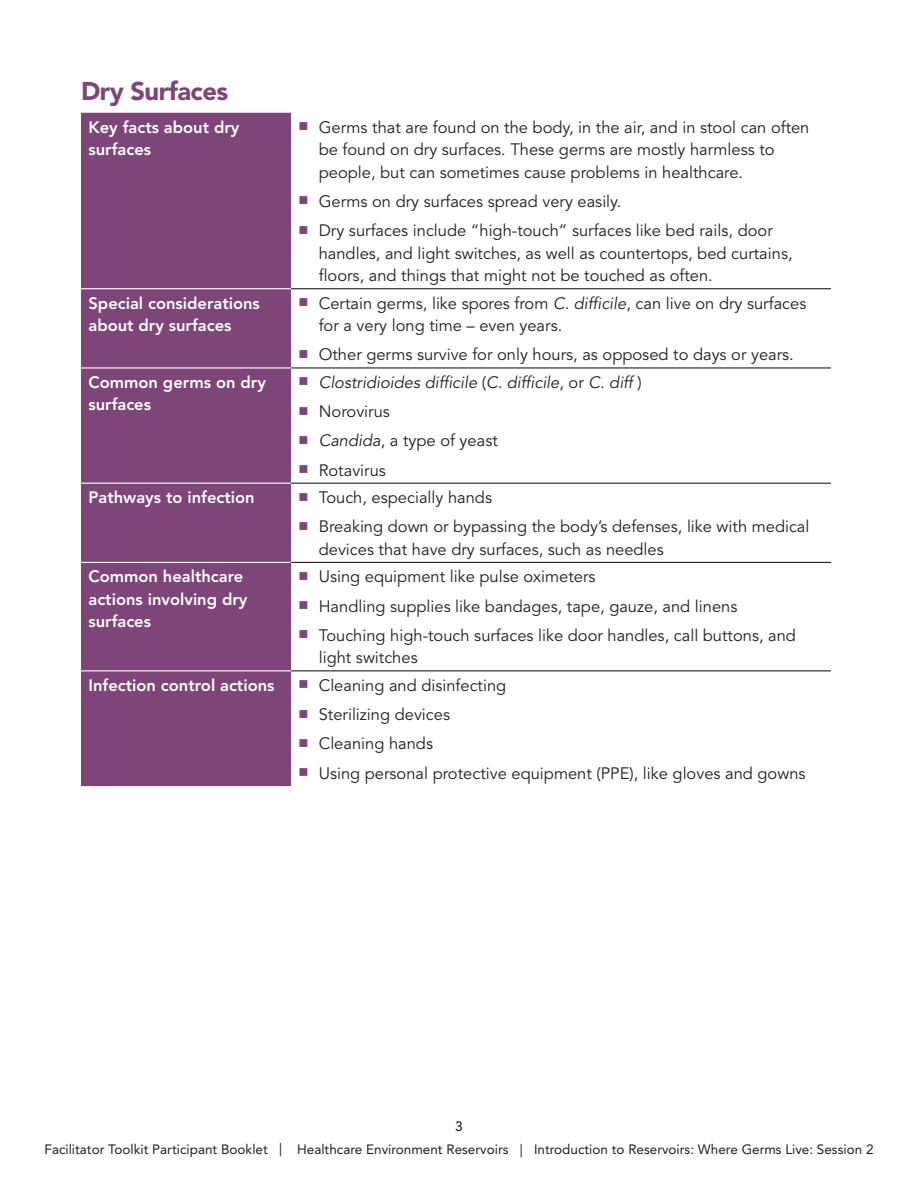
<style>
.page{position:relative;width:918px;height:1188px;background:#fff}
.page>*{position:absolute;margin:0;border:0;box-sizing:border-box;transform-origin:0 0}
.t1{font:900 25.5px "Avenir LT Std";letter-spacing:-.02em;color:#7d4578}
.t2{font:16.5px/22.5px "Avenir LT Std";color:#231f20}
.t3{font:800 16.5px/22.5px "Avenir LT Std";color:#fff}
.t4{font:italic 16.5px "Avenir LT Std";color:#231f20}
.t5{font:13.5px "Avenir LT Std";color:#231f20}
.t6{font:500 13.5px "Avenir LT Std";color:#231f20}
.s1{font-style:italic}
.s2{font-style:normal}
</style>
<div class="page">
<div style="left:81px;top:113px;width:210px;height:673px;background:#7d4578"></div>
<hr style="left:291px;top:288px;width:540px;height:1px;background:#231f20">
<hr style="left:291px;top:367px;width:540px;height:2px;background:#231f20">
<hr style="left:291px;top:483px;width:540px;height:1px;background:#231f20">
<hr style="left:291px;top:562px;width:540px;height:1px;background:#231f20">
<hr style="left:291px;top:670px;width:540px;height:1px;background:#231f20">
<hr style="left:81px;top:288px;width:210px;height:1px;background:#fff">
<hr style="left:81px;top:367px;width:210px;height:2px;background:#fff">
<hr style="left:81px;top:483px;width:210px;height:1px;background:#fff">
<hr style="left:81px;top:562px;width:210px;height:1px;background:#fff">
<hr style="left:81px;top:670px;width:210px;height:1px;background:#fff">
<h2 class="t1" style="left:81px;top:76px;width:149px">Dry Surfaces</h2>
<p class="t3" style="left:88px;top:116px;width:152px">Key facts about dry surfaces</p>
<p class="t2" style="left:319px;top:116px;width:492px">Germs that are found on the body, in the air, and in stool can often be found on dry surfaces. These germs are mostly harmless to people, but can sometimes cause problems in healthcare.</p>
<p class="t2" style="left:319px;top:191px;width:304px">Germs on dry surfaces spread very easily.</p>
<p class="t2" style="left:319px;top:220px;width:475px">Dry surfaces include “high-touch” surfaces like bed rails, door handles, and light switches, as well as countertops, bed curtains, floors, and things that might not be touched as often.</p>
<p class="t3" style="left:88px;top:292px;width:173px">Special considerations about dry surfaces</p>
<p class="t2" style="left:319px;top:292px;width:489px">Certain germs, like spores from <span class="s1">C. difficile</span>, can live on dry surfaces for a very long time – even years.</p>
<p class="t2" style="left:319px;top:344px;width:477px">Other germs survive for only hours, as opposed to days or years.</p>
<p class="t3" style="left:88px;top:371px;width:179px">Common germs on dry surfaces</p>
<p class="t4" style="left:319px;top:373px;width:324px">Clostridioides difficile <span class="s2">(</span>C. difficile<span class="s2">, or</span> C. diff <span class="s2">)</span></p>
<p class="t2" style="left:319px;top:401px;width:73px">Norovirus</p>
<p class="t2" style="left:319px;top:430px;width:181px"><span class="s1">Candida</span>, a type of yeast</p>
<p class="t2" style="left:319px;top:459px;width:69px">Rotavirus</p>
<p class="t3" style="left:88px;top:486px;width:168px">Pathways to infection</p>
<p class="t2" style="left:319px;top:487px;width:175px">Touch, especially hands</p>
<p class="t2" style="left:319px;top:516px;width:492px">Breaking down or bypassing the body’s defenses, like with medical devices that have dry surfaces, such as needles</p>
<p class="t3" style="left:88px;top:565px;width:160px">Common healthcare actions involving dry surfaces</p>
<p class="t2" style="left:319px;top:566px;width:278px">Using equipment like pulse oximeters</p>
<p class="t2" style="left:319px;top:595px;width:420px">Handling supplies like bandages, tape, gauze, and linens</p>
<p class="t2" style="left:319px;top:624px;width:479px">Touching high-touch surfaces like door handles, call buttons, and light switches</p>
<p class="t3" style="left:88px;top:674px;width:188px">Infection control actions</p>
<p class="t2" style="left:319px;top:674px;width:189px">Cleaning and disinfecting</p>
<p class="t2" style="left:319px;top:704px;width:133px">Sterilizing devices</p>
<p class="t2" style="left:319px;top:733px;width:116px">Cleaning hands</p>
<p class="t2" style="left:319px;top:762px;width:488px">Using personal protective equipment (PPE), like gloves and gowns</p>
<p class="t6" style="left:455px;top:1119px;width:9px">3</p>
<p class="t5" style="left:45px;top:1142px;width:831px">Facilitator Toolkit Participant Booklet | Healthcare Environment Reservoirs | Introduction to Reservoirs: Where Germs Live: Session 2</p>
</div>
